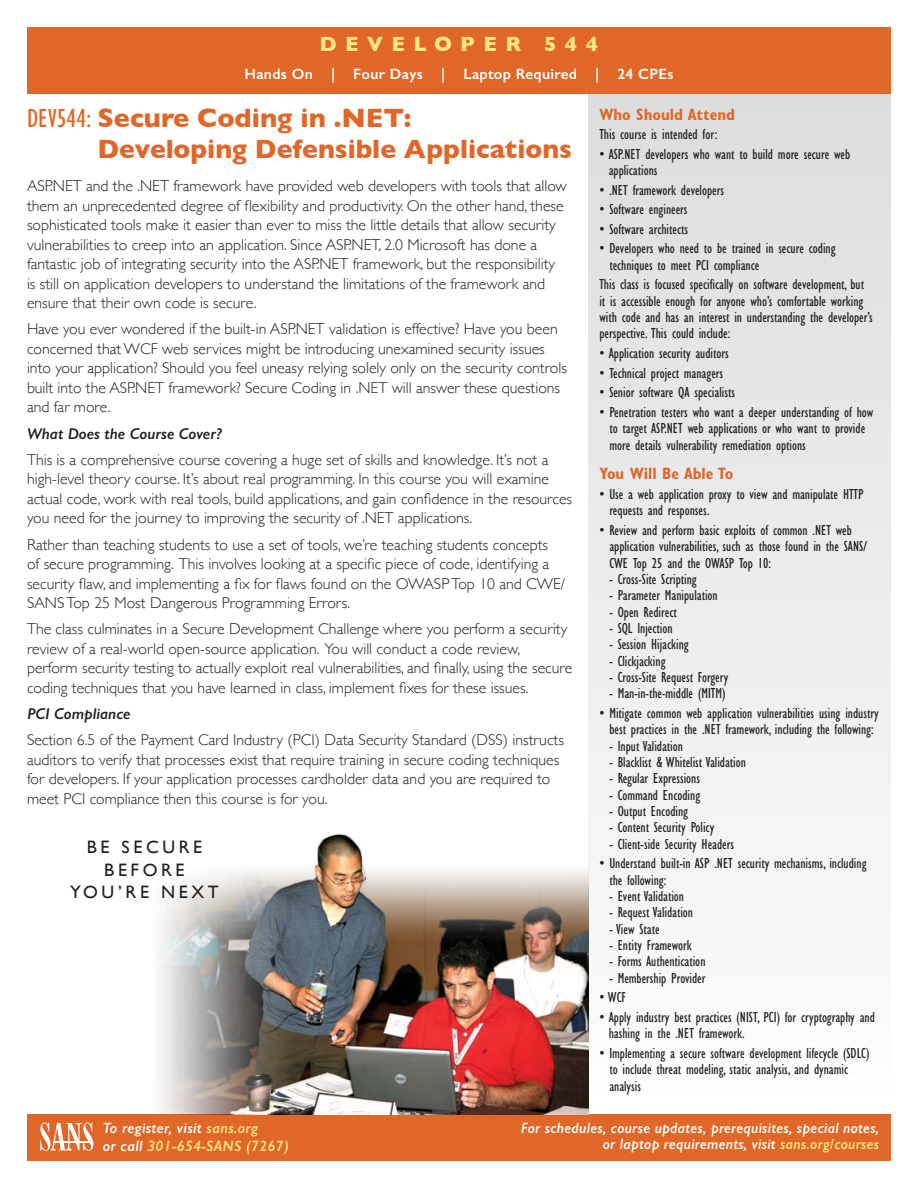
<style>
.page{position:relative;width:918px;height:1188px;background:#fff}
.page>*{position:absolute;margin:0;border:0;box-sizing:border-box;transform-origin:0 0}
.t1{font:700 27px/31.5px "Gill Sans";color:#e06727}
.t2{font:700 21px "Gill Sans";letter-spacing:.4em;color:#ffe584}
.t3{font:18px/22.5px "Gill Sans";letter-spacing:.2em;color:#231f20;text-align:center}
.t4{font:700 condensed 16.5px "Gill Sans";color:#e06727}
.t5{font:300 15.75px/19.5px "Gill Sans";color:#231f20}
.t6{font:italic 600 15.75px "Gill Sans";color:#231f20}
.t7{font:condensed 15px/16.4px "Gill Sans";color:#231f20}
.t8{font:italic 600 15px/16.5px "Gill Sans";letter-spacing:.02em;color:#fff;text-align:right;scale:.96 1}
.t9{font:italic 600 15px/18px "Gill Sans";letter-spacing:.02em;color:#ffe584}
.t10{font:600 15px "Gill Sans";letter-spacing:.02em;color:#fff}
.s1{font-weight:400;font-stretch:condensed}
.s2{color:#fff}
.s3{color:#ffe584}
</style>
<div class="page">
<div style="left:589px;top:94px;width:302px;height:1008px;background:linear-gradient(to bottom,#dbddde,#fdfdfd)"></div>
<div style="left:27px;top:27px;width:864px;height:67px;background:#e06727"></div>
<div style="left:27px;top:1115px;width:864px;height:46px;background:#e06727"></div>
<svg style="left:40px;top:1123px;width:53px;height:28px"></svg>
<hr style="left:54px;top:1142px;width:38px;height:1px;background:#fff">
<img style="left:149px;top:825px;width:440px;height:290px">
<h2 class="t2" style="left:320px;top:28px;width:280px">DEVELOPER 544</h2>
<p class="t10" style="left:245px;top:65px;width:430px">Hands On | Four Days | Laptop Required | 24 CPEs</p>
<h1 class="t1" style="left:97px;top:101px;width:476px;text-indent:-70px"><span class="s1">DEV544:</span> Secure Coding in .NET:<br>Developing Defensible Applications</h1>
<p class="t5" style="left:27px;top:176px;width:541px">ASP.NET and the .NET framework have provided web developers with tools that allow them an unprecedented degree of flexibility and productivity. On the other hand, these sophisticated tools make it easier than ever to miss the little details that allow security vulnerabilities to creep into an application. Since ASP.NET, 2.0 Microsoft has done a fantastic job of integrating security into the ASP.NET framework, but the responsibility is still on application developers to understand the limitations of the framework and ensure that their own code is secure.</p>
<p class="t5" style="left:27px;top:319px;width:542px">Have you ever wondered if the built-in ASP.NET validation is effective? Have you been concerned that WCF web services might be introducing unexamined security issues into your application? Should you feel uneasy relying solely only on the security controls built into the ASP.NET framework? Secure Coding in .NET will answer these questions and far more.</p>
<p class="t6" style="left:27px;top:424px;width:196px">What Does the Course Cover?</p>
<p class="t5" style="left:27px;top:449px;width:547px">This is a comprehensive course covering a huge set of skills and knowledge. It’s not a high-level theory course. It’s about real programming. In this course you will examine actual code, work with real tools, build applications, and gain confidence in the resources you need for the journey to improving the security of .NET applications.</p>
<p class="t5" style="left:27px;top:534px;width:540px">Rather than teaching students to use a set of tools, we’re teaching students concepts<br>of secure programming. This involves looking at a specific piece of code, identifying a security flaw, and implementing a fix for flaws found on the OWASP Top 10 and CWE/ SANS Top 25 Most Dangerous Programming Errors.</p>
<p class="t5" style="left:27px;top:619px;width:547px">The class culminates in a Secure Development Challenge where you perform a security review of a real-world open-source application. You will conduct a code review, perform security testing to actually exploit real vulnerabilities, and finally, using the secure coding techniques that you have learned in class, implement fixes for these issues.</p>
<p class="t6" style="left:27px;top:704px;width:105px">PCI Compliance</p>
<p class="t5" style="left:27px;top:730px;width:538px">Section 6.5 of the Payment Card Industry (PCI) Data Security Standard (DSS) instructs auditors to verify that processes exist that require training in secure coding techniques for developers. If your application processes cardholder data and you are required to meet PCI compliance then this course is for you.</p>
<p class="t3" style="left:70px;top:836px;width:150px">BE SECURE<br>BEFORE<br>YOU’RE NEXT</p>
<p class="t4" style="left:599px;top:104px;width:137px">Who Should Attend</p>
<p class="t7" style="left:599px;top:127px;width:119px">This course is intended for:</p>
<p class="t7" style="left:609px;top:146px;width:243px;text-indent:-9px">• ASP.NET developers who want to build more secure web applications</p>
<p class="t7" style="left:599px;top:182px;width:126px">• .NET framework developers</p>
<p class="t7" style="left:599px;top:202px;width:90px">• Software engineers</p>
<p class="t7" style="left:599px;top:221px;width:90px">• Software architects</p>
<p class="t7" style="left:609px;top:241px;width:228px;text-indent:-10px">• Developers who need to be trained in secure coding techniques to meet PCI compliance</p>
<p class="t7" style="left:599px;top:277px;width:275px">This class is focused specifically on software development, but it is accessible enough for anyone who’s comfortable working with code and has an interest in understanding the developer’s perspective. This could include:</p>
<p class="t7" style="left:599px;top:345px;width:131px">• Application security auditors</p>
<p class="t7" style="left:599px;top:365px;width:125px">• Technical project managers</p>
<p class="t7" style="left:599px;top:385px;width:137px">• Senior software QA specialists</p>
<p class="t7" style="left:609px;top:404px;width:265px;text-indent:-10px">• Penetration testers who want a deeper understanding of how to target ASP.NET web applications or who want to provide more details vulnerability remediation options</p>
<p class="t4" style="left:599px;top:464px;width:136px">You Will Be Able To</p>
<p class="t7" style="left:609px;top:486px;width:256px;text-indent:-10px">• Use a web application proxy to view and manipulate HTTP requests and responses.</p>
<p class="t7" style="left:609px;top:522px;width:259px;text-indent:-10px">• Review and perform basic exploits of common .NET web application vulnerabilities, such as those found in the SANS/<br>CWE Top 25 and the OWASP Top 10:</p>
<p class="t7" style="left:609px;top:571px;width:89px">- Cross-Site Scripting</p>
<p class="t7" style="left:609px;top:588px;width:110px">- Parameter Manipulation</p>
<p class="t7" style="left:609px;top:604px;width:69px">- Open Redirect</p>
<p class="t7" style="left:609px;top:620px;width:65px">- SQL Injection</p>
<p class="t7" style="left:609px;top:637px;width:81px">- Session Hijacking</p>
<p class="t7" style="left:609px;top:653px;width:58px">- Clickjacking</p>
<p class="t7" style="left:609px;top:669px;width:120px">- Cross-Site Request Forgery</p>
<p class="t7" style="left:609px;top:686px;width:118px">- Man-in-the-middle (MITM)</p>
<p class="t7" style="left:599px;top:705px;width:281px;text-align:center">• Mitigate common web application vulnerabilities using industry best practices in the .NET framework, including the following:</p>
<p class="t7" style="left:609px;top:738px;width:75px">- Input Validation</p>
<p class="t7" style="left:609px;top:754px;width:138px">- Blacklist &amp; Whitelist Validation</p>
<p class="t7" style="left:609px;top:771px;width:92px">- Regular Expressions</p>
<p class="t7" style="left:609px;top:787px;width:92px">- Command Encoding</p>
<p class="t7" style="left:609px;top:803px;width:80px">- Output Encoding</p>
<p class="t7" style="left:609px;top:820px;width:106px">- Content Security Policy</p>
<p class="t7" style="left:609px;top:836px;width:126px">- Client-side Security Headers</p>
<p class="t7" style="left:609px;top:856px;width:259px;text-indent:-10px">• Understand built-in ASP .NET security mechanisms, including the following:</p>
<p class="t7" style="left:609px;top:888px;width:76px">- Event Validation</p>
<p class="t7" style="left:609px;top:905px;width:85px">- Request Validation</p>
<p class="t7" style="left:609px;top:921px;width:52px">- View State</p>
<p class="t7" style="left:609px;top:937px;width:84px">- Entity Framework</p>
<p class="t7" style="left:609px;top:954px;width:98px">- Forms Authentication</p>
<p class="t7" style="left:609px;top:970px;width:98px">- Membership Provider</p>
<p class="t7" style="left:599px;top:990px;width:28px">• WCF</p>
<p class="t7" style="left:609px;top:1009px;width:268px;text-indent:-9px">• Apply industry best practices (NIST, PCI) for cryptography and hashing in the .NET framework.</p>
<p class="t7" style="left:609px;top:1045px;width:262px;text-indent:-10px">• Implementing a secure software development lifecycle (SDLC) to include threat modeling, static analysis, and dynamic analysis</p>
<p class="t9" style="left:103px;top:1118px;width:187px"><span class="s2">To register, visit</span> sans.org<br><span class="s2">or call</span> 301-654-SANS (7267)</p>
<p class="t8" style="left:521px;top:1119px;width:375px">For schedules, course updates, prerequisites, special notes, or laptop requirements, visit <span class="s3">sans.org/courses</span></p>
</div>
